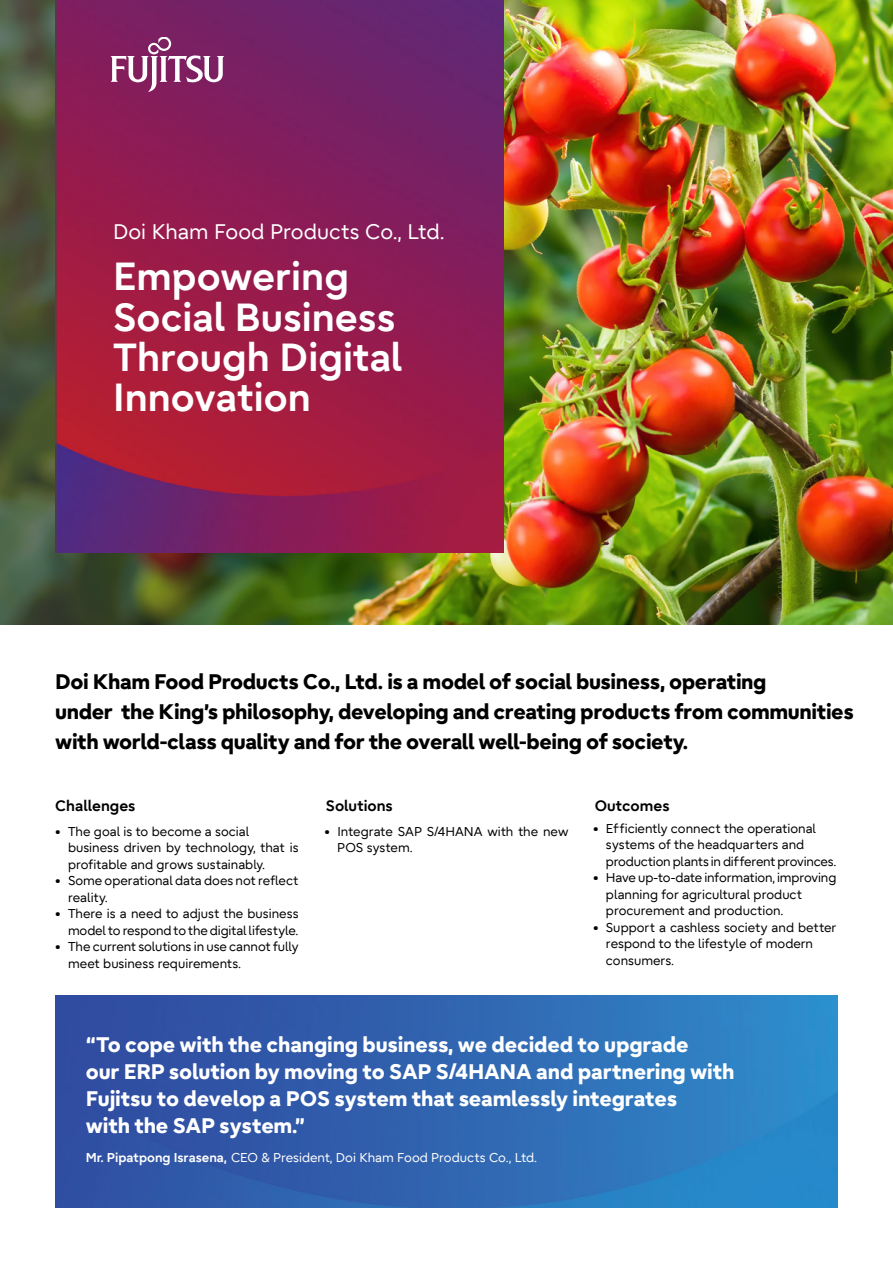
<style>
.page{position:relative;width:893px;height:1263px;background:#fff}
.page>*{position:absolute;margin:0;border:0;box-sizing:border-box;transform-origin:0 0}
.t1{font:700 39px/40.5px "Fujitsu Infinity Pro";color:#fff}
.t2{font:800 21px/30px "Fujitsu Infinity Pro";letter-spacing:-.02em;color:#000}
.t3{font:800 21px/27px "Fujitsu Infinity Pro";letter-spacing:-.01em;color:#fff}
.t4{font:21px "Fujitsu Infinity Pro";color:#fff}
.t5{font:700 15px "Fujitsu Infinity Pro";color:#000}
.t6{font:12.75px/16.5px "Fujitsu Infinity Pro";color:#000}
.t7{font:12.75px "Fujitsu Infinity Pro";color:#fff}
.s1{font-family:"IBM Plex Sans Thai";font-weight:700}
.s2{font-weight:700}
</style>
<div class="page">
<img style="left:359px;top:0;width:534px;height:624px">
<svg style="left:0;top:0;width:359px;height:625px;background:#465531"></svg>
<img style="left:57px;top:0;width:447px;height:553px">
<img style="left:55px;top:995px;width:783px;height:213px">
<svg style="left:110px;top:37px;width:115px;height:56px"></svg>
<h2 class="t4" style="left:113px;top:218px;width:333px">Doi Kham Food Products Co., Ltd.</h2>
<h1 class="t1" style="left:113px;top:256px;width:291px">Empowering<br>Social Business<br>Through Digital<br>Innovation</h1>
<h2 class="t2" style="left:55px;top:667px;width:800px">Doi Kham Food Products Co., Ltd. is a model of social business, operating<br>under the King’s philosophy, developing and creating products from communities with world-class quality and for the overall well-being of society.</h2>
<p class="t5" style="left:55px;top:796px;width:82px">Challenges</p>
<p class="t5" style="left:326px;top:796px;width:68px">Solutions</p>
<p class="t5" style="left:595px;top:796px;width:76px">Outcomes</p>
<p class="t6" style="left:68px;top:823px;width:232px;text-indent:-13px"><span class="s1">•</span> The goal is to become a social business driven by technology, that is profitable and grows sustainably.</p>
<p class="t6" style="left:68px;top:872px;width:232px;text-indent:-13px"><span class="s1">•</span> Some operational data does not reflect reality.</p>
<p class="t6" style="left:55px;top:905px;width:245px;text-align:right"><span class="s1">•</span> There is a need to adjust the business model to respond to the digital lifestyle.</p>
<p class="t6" style="left:68px;top:938px;width:232px;text-indent:-13px"><span class="s1">•</span> The current solutions in use cannot fully meet business requirements.</p>
<p class="t6" style="left:337px;top:823px;width:233px;text-indent:-13px"><span class="s1">•</span> Integrate SAP S/4HANA with the new<br>POS system.</p>
<p class="t6" style="left:606px;top:820px;width:232px;text-indent:-13px"><span class="s1">•</span> Ef ficiently connect the operational systems of the headquarters and production plants in different provinces.</p>
<p class="t6" style="left:606px;top:869px;width:232px;text-indent:-13px"><span class="s1">•</span> Have up-to-date information, improving planning for agricultural product procurement and production.</p>
<p class="t6" style="left:606px;top:919px;width:232px;text-indent:-13px"><span class="s1">•</span> Support a cashless society and better respond to the lifestyle of modern consumers.</p>
<h2 class="t3" style="left:86px;top:1030px;width:650px">“To cope with the changing business, we decided to upgrade<br>our ERP solution by moving to SAP S/4HANA and partnering with Fujitsu to develop a POS system that seamlessly integrates<br>with the SAP system.”</h2>
<p class="t7" style="left:86px;top:1149px;width:453px"><span class="s2">Mr. Pipatpong Israsena,</span> CEO &amp; President, Doi Kham Food Products Co., Ltd.</p>
</div>
